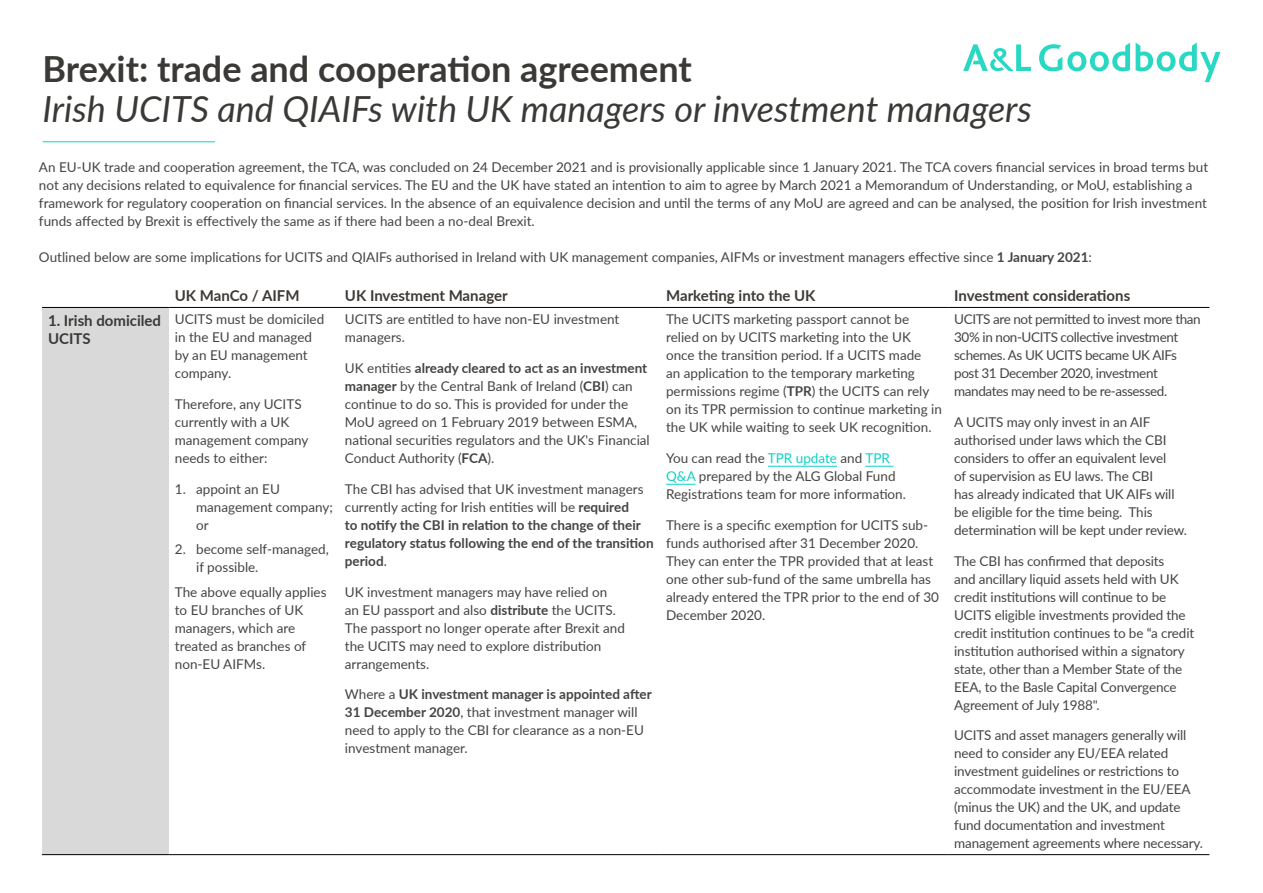
<style>
.page{position:relative;width:1263px;height:893px;background:#fff}
.page>*{position:absolute;margin:0;border:0;box-sizing:border-box;transform-origin:0 0}
.t1{font:italic 36px "Lato";color:#3b3936}
.t2{font:700 36px "Lato";color:#3b3936}
.t3{font:700 15px "Lato";color:#3e3935}
.t4{font:700 15px/18px "Lato";color:#3b3936}
.t5{font:13.5px/18px "Lato";color:#464442}
.t6{font:700 13.5px/18px "Lato";color:#464442}
.t7{font:13.5px/18px "Lato";letter-spacing:-.03em;color:#464442}
.s1{font-weight:700}
.s2{font-weight:400}
.s3{color:#0bd2c5}
</style>
<div class="page">
<div style="left:42px;top:307px;width:127px;height:548px;background:#d9d9d9"></div>
<hr style="left:42px;top:307px;width:127px;height:1px;background:#000">
<hr style="left:169px;top:307px;width:170px;height:1px;background:#000">
<hr style="left:339px;top:307px;width:321px;height:1px;background:#000">
<hr style="left:660px;top:307px;width:288px;height:1px;background:#000">
<hr style="left:948px;top:307px;width:261px;height:1px;background:#000">
<hr style="left:42px;top:854px;width:127px;height:1px;background:#000">
<hr style="left:169px;top:854px;width:170px;height:1px;background:#000">
<hr style="left:339px;top:854px;width:321px;height:1px;background:#000">
<hr style="left:660px;top:854px;width:288px;height:1px;background:#000">
<hr style="left:948px;top:854px;width:261px;height:1px;background:#000">
<hr style="left:768px;top:466px;width:69px;height:1px;background:#0bd2c5">
<svg style="left:865px;top:466px;width:28px;height:1px"></svg>
<svg style="left:666px;top:484px;width:29px;height:1px"></svg>
<svg style="left:963px;top:44px;width:68px;height:27px"></svg>
<svg style="left:1039px;top:43px;width:181px;height:39px"></svg>
<hr style="left:43px;top:141px;width:172px;height:1px;background:#0bd2c5">
<h1 class="t2" style="left:43px;top:42px;width:651px">Brexit: trade and cooperation agreement</h1>
<h1 class="t1" style="left:43px;top:83px;width:991px">Irish UCITS and QIAIFs with UK managers or investment managers</h1>
<p class="t5" style="left:39px;top:158px;width:1171px">An EU-UK trade and cooperation agreement, the TCA, was concluded on 24 December 2021 and is provisionally applicable since 1 January 2021. The TCA covers financial services in broad terms but not any decisions related to equivalence for financial services. The EU and the UK have stated an intention to aim to agree by March 2021 a Memorandum of Understanding, or MoU, establishing a framework for regulatory cooperation on financial services. In the absence of an equivalence decision and until the terms of any MoU are agreed and can be analysed, the position for Irish investment funds affected by Brexit is effectively the same as if there had been a no-deal Brexit.</p>
<p class="t5" style="left:39px;top:248px;width:1054px">Outlined below are some implications for UCITS and QIAIFs authorised in Ireland with UK management companies, AIFMs or investment managers effective since <span class="s1">1 January 2021</span>:</p>
<p class="t3" style="left:175px;top:285px;width:126px">UK ManCo / AIFM</p>
<p class="t3" style="left:345px;top:285px;width:164px">UK Investment Manager</p>
<p class="t3" style="left:666px;top:285px;width:151px">Marketing into the UK</p>
<p class="t3" style="left:954px;top:285px;width:178px">Investment considerations</p>
<p class="t4" style="left:48px;top:310px;width:115px">1. Irish domiciled<br>UCITS</p>
<p class="t5" style="left:175px;top:310px;width:151px">UCITS must be domiciled in the EU and managed by an EU management company.</p>
<p class="t5" style="left:175px;top:395px;width:135px">Therefore, any UCITS currently with a UK management company needs to either:</p>
<p class="t5" style="left:196px;top:479px;width:138px;text-indent:-21px">1. appoint an EU management company; or</p>
<p class="t5" style="left:196px;top:540px;width:134px;text-indent:-21px">2. become self-managed, if possible.</p>
<p class="t5" style="left:175px;top:582px;width:153px">The above equally applies to EU branches of UK managers, which are treated as branches of non-EU AIFMs.</p>
<p class="t5" style="left:345px;top:310px;width:276px">UCITS are entitled to have non-EU investment managers.</p>
<p class="t5" style="left:345px;top:359px;width:306px">UK entities <span class="s1">already cleared to act as an investment manager</span> by the Central Bank of Ireland (<span class="s1">CBI</span>) can continue to do so. This is provided for under the MoU agreed on 1 February 2019 between ESMA, national securities regulators and the UK's Financial Conduct Authority (<span class="s1">FCA</span>).</p>
<p class="t6" style="left:345px;top:479px;width:310px"><span class="s2">The CBI has advised that UK investment managers currently acting for Irish entities will be</span> required<br>to notify the CBI in relation to the change of their regulatory status following the end of the transition period<span class="s2">.</span></p>
<p class="t5" style="left:345px;top:582px;width:282px">UK investment managers may have relied on an EU passport and also <span class="s1">distribute</span> the UCITS.<br>The passport no longer operate after Brexit and the UCITS may need to explore distribution arrangements.</p>
<p class="t5" style="left:345px;top:685px;width:308px">Where a <span class="s1">UK investment manager is appointed after 31 December 2020</span>, that investment manager will need to apply to the CBI for clearance as a non-EU investment manager.</p>
<p class="t5" style="left:666px;top:310px;width:277px">The UCITS marketing passport cannot be relied on by UCITS marketing into the UK once the transition period. If a UCITS made<br>an application to the temporary marketing permissions regime (<span class="s1">TPR</span>) the UCITS can rely on its TPR permission to continue marketing in the UK while waiting to seek UK recognition.</p>
<p class="t5" style="left:666px;top:449px;width:241px">You can read the <span class="s3">TPR update</span> and <span class="s3">TPR<br>Q&amp;A</span> prepared by the ALG Global Fund<br>Registrations team for more information.</p>
<p class="t5" style="left:666px;top:515px;width:274px">There is a specific exemption for UCITS sub&shy;funds authorised after 31 December 2020.<br>They can enter the TPR provided that at least one other sub-fund of the same umbrella has already entered the TPR prior to the end of 30<br>December 2020.</p>
<p class="t7" style="left:954px;top:310px;width:248px">UCITS are not permitted to invest more than 30% in non-UCITS collective investment schemes. As UK UCITS became UK AIFs post 31 December 2020, investment mandates may need to be re-assessed.</p>
<p class="t5" style="left:954px;top:412px;width:234px">A UCITS may only invest in an AIF authorised under laws which the CBI considers to offer an equivalent level<br>of supervision as EU laws. The CBI<br>has already indicated that UK AIFs will be eligible for the time being. This determination will be kept under review.</p>
<p class="t5" style="left:954px;top:551px;width:242px">The CBI has confirmed that deposits<br>and ancillary liquid assets held with UK credit institutions will continue to be UCITS eligible investments provided the credit institution continues to be “a credit institution authorised within a signatory state, other than a Member State of the EEA, to the Basle Capital Convergence Agreement of July 1988".</p>
<p class="t5" style="left:954px;top:726px;width:250px">UCITS and asset managers generally will need to consider any EU/EEA related investment guidelines or restrictions to accommodate investment in the EU/EEA (minus the UK) and the UK, and update fund documentation and investment management agreements where necessary.</p>
</div>
